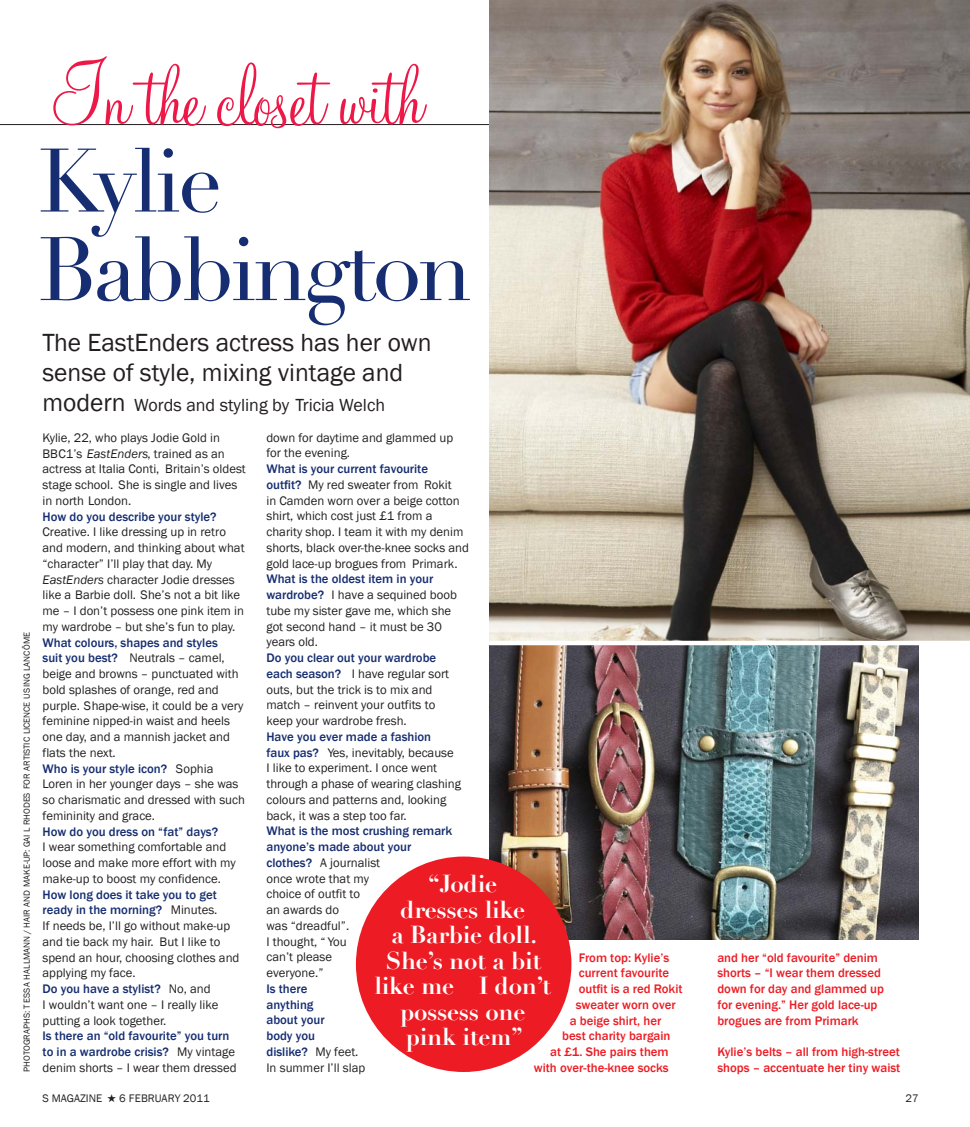
<style>
.page{position:relative;width:970px;height:1127px;background:#fff}
.page>*{position:absolute;margin:0;border:0;box-sizing:border-box;transform-origin:0 0}
.t1{font:96px "Monterey BT";letter-spacing:-.01em;color:#ed1847}
.t2{font:88.35px/88.5px "Didot";letter-spacing:-.04em;color:#162e71}
.t3{font:25.5px/30px "Franklin Gothic";color:#231f20}
.t4{font:700 24px/25.5px "Didot";letter-spacing:-.01em;color:#fff;text-align:center}
.t5{font:18px "Franklin Gothic";color:#231f20}
.t6{font:12.75px/15.8px "Franklin Gothic";color:#231f20}
.t7{font:500 12.75px/15.8px "Franklin Gothic";color:#ed1c24}
.t8{font:500 12.75px/15.8px "Franklin Gothic";color:#162e71}
.t9{font:11.25px "Franklin Gothic";color:#231f20}
.t10{font:9px "Franklin Gothic";color:#231f20}
.s1{font-size:25.5px}
.s2{font-style:italic}
.s3{font-weight:500;color:#162e71}
.s4{font-weight:400;color:#231f20}
</style>
<div class="page">
<img style="left:489px;top:645px;width:429px;height:294px">
<hr style="left:0;top:124px;width:969px;height:1px;background:#231f20">
<img style="left:489px;top:0;width:480px;height:641px">
<div style="left:356px;top:856px;width:215px;height:216px;background:#ed1c24;border-radius:50%"></div>
<p class="t10" style="left:21px;top:1072px;width:441px;rotate:-90deg">PHOTOGRAPHS: TESSA HALLMANN / HAIR AND MAKE-UP: GAI L RHODES FOR ARTISTIC LICENCE USING LANCÔME</p>
<h1 class="t1" style="left:51px;top:39px;width:372px">In the closet with</h1>
<h2 class="t2" style="left:38px;top:139px;width:435px">Kylie<br>Babbington</h2>
<h3 class="t3" style="left:43px;top:328px;width:390px">The EastEnders actress has her own sense of style, mixing vintage and</h3>
<h3 class="t5" style="left:43px;top:393px;width:344px"><span class="s1">modern</span> Words and styling by Tricia Welch</h3>
<p class="t6" style="left:43px;top:430px;width:205px">Kylie, 22, who plays Jodie Gold in<br>BBC1’s <span class="s2">EastEnders</span>, trained as an actress at Italia Conti, Britain’s oldest stage school. She is single and lives in north London.</p>
<p class="t8" style="left:43px;top:509px;width:176px">How do you describe your style?</p>
<p class="t6" style="left:43px;top:524px;width:203px">Creative. I like dressing up in retro and modern, and thinking about what “character” I’ll play that day. My <span class="s2">EastEnders</span> character Jodie dresses like a Barbie doll. She’s not a bit like me – I don’t possess one pink item in my wardrobe – but she’s fun to play.</p>
<p class="t6" style="left:43px;top:635px;width:204px"><span class="s3">What colours, shapes and styles<br>suit you best?</span> Neutrals – camel, beige and browns – punctuated with bold splashes of orange, red and purple. Shape-wise, it could be a very feminine nipped-in waist and heels one day, and a mannish jacket and flats the next.<br><span class="s3">Who is your style icon?</span> Sophia<br>Loren in her younger days – she was so charismatic and dressed with such femininity and grace.</p>
<p class="t8" style="left:43px;top:823px;width:177px">How do you dress on “fat” days?</p>
<p class="t6" style="left:43px;top:839px;width:195px">I wear something comfortable and loose and make more effort with my make-up to boost my confidence.</p>
<p class="t6" style="left:43px;top:887px;width:198px"><span class="s3">How long does it take you to get ready in the morning?</span> Minutes.<br>If needs be, I’ll go without make-up and tie back my hair. But I like to spend an hour, choosing clothes and applying my face.<br><span class="s3">Do you have a stylist?</span> No, and<br>I wouldn’t want one – I really like putting a look together.</p>
<p class="t8" style="left:43px;top:1028px;width:195px">Is there an “old favourite” you turn to in a wardrobe crisis? <span class="s4">My vintage denim shorts – I wear them dressed</span></p>
<p class="t6" style="left:266px;top:430px;width:188px">down for daytime and glammed up for the evening.</p>
<p class="t6" style="left:266px;top:461px;width:204px"><span class="s3">What is your current favourite<br>outfit?</span> My red sweater from Rokit<br>in Camden worn over a beige cotton shirt, which cost just £1 from a charity shop. I team it with my denim shorts, black over-the-knee socks and gold lace-up brogues from Primark.</p>
<p class="t6" style="left:266px;top:571px;width:192px"><span class="s3">What is the oldest item in your wardrobe?</span> I have a sequined boob tube my sister gave me, which she got second hand – it must be 30 years old.</p>
<p class="t6" style="left:266px;top:650px;width:184px"><span class="s3">Do you clear out your wardrobe each season?</span> I have regular sort outs, but the trick is to mix and match – reinvent your outfits to keep your wardrobe fresh.</p>
<p class="t6" style="left:266px;top:729px;width:196px"><span class="s3">Have you ever made a fashion<br>faux pas?</span> Yes, inevitably, because<br>I like to experiment. I once went through a phase of wearing clashing colours and patterns and, looking back, it was a step too far.</p>
<p class="t6" style="left:266px;top:823px;width:187px"><span class="s3">What is the most crushing remark anyone’s made about your clothes?</span> A journalist<br>once wrote that my<br>choice of outfit to<br>an awards do<br>was “dreadful”.<br>I thought, “ You<br>can’t please<br>everyone.”</p>
<p class="t8" style="left:266px;top:981px;width:100px">Is there<br>anything<br>about your<br>body you<br>dislike? <span class="s4">My feet.<br>In summer I’ll slap</span></p>
<h3 class="t4" style="left:374px;top:871px;width:178px">“Jodie<br>dresses like<br>a Barbie doll.<br>She’s not a bit like me – I don’t possess one pink item”</h3>
<p class="t7" style="left:578px;top:950px;width:92px">From top: Kylie’s</p>
<p class="t7" style="left:578px;top:965px;width:92px">current favourite</p>
<p class="t7" style="left:578px;top:981px;width:105px">outfit is a red Rokit</p>
<p class="t7" style="left:575px;top:997px;width:101px">sweater worn over</p>
<p class="t7" style="left:569px;top:1013px;width:93px">a beige shirt, her</p>
<p class="t7" style="left:562px;top:1028px;width:110px">best charity bargain</p>
<p class="t7" style="left:550px;top:1044px;width:120px">at £1. She pairs them</p>
<p class="t7" style="left:533px;top:1060px;width:136px">with over-the-knee socks</p>
<p class="t7" style="left:717px;top:950px;width:168px">and her “old favourite” denim shorts – “I wear them dressed down for day and glammed up for evening.” Her gold lace-up brogues are from Primark</p>
<p class="t7" style="left:717px;top:1044px;width:184px">Kylie’s belts – all from high-street shops – accentuate her tiny waist</p>
<p class="t9" style="left:43px;top:1091px;width:169px">S MAGAZINE ★ 6 FEBRUARY 2011</p>
<p class="t9" style="left:905px;top:1091px;width:15px">27</p>
</div>
